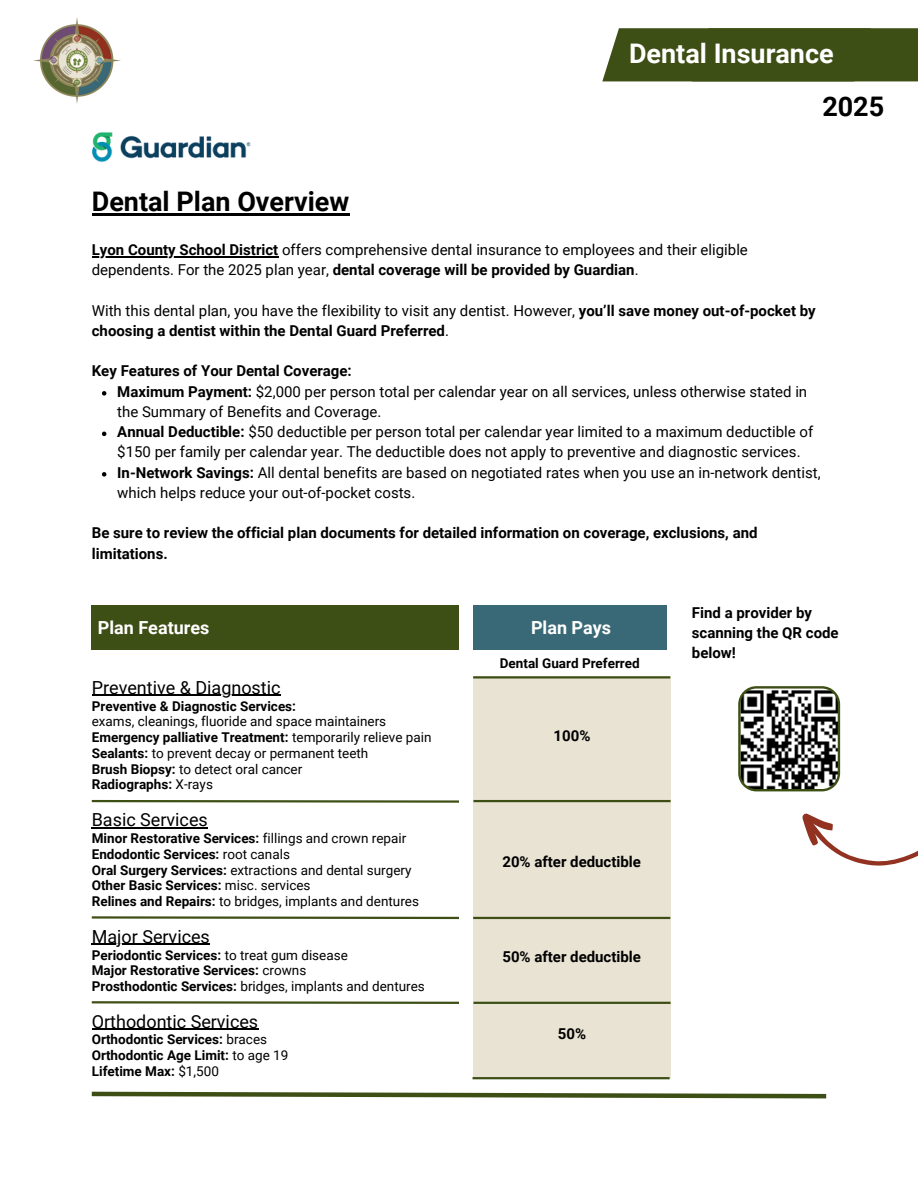
<style>
.page{position:relative;width:918px;height:1188px;background:#fff}
.page>*{position:absolute;margin:0;border:0;box-sizing:border-box;transform-origin:0 0}
.t1{font:700 27px "Roboto";color:#000}
.t2{font:700 27px "Roboto";color:#fff}
.t3{font:18px "Roboto";color:#000}
.t4{font:700 18px "Roboto";color:#fff}
.t5{font:15px/20.2px "Roboto";color:#000}
.t6{font:700 15px/20.2px "Roboto";color:#000}
.t7{font:700 13.5px/15.8px "Roboto";color:#000}
.t8{font:13.5px/15.8px "Roboto";color:#000}
.s1{font-weight:700}
.s2{font-weight:400}
</style>
<div class="page">
<svg style="left:91px;top:1091px;width:736px;height:8px"></svg>
<div style="left:602px;top:28px;width:316px;height:53px;background:#3e4f16"></div>
<svg style="left:738px;top:686px;width:102px;height:105px"></svg>
<svg style="left:802px;top:814px;width:116px;height:52px"></svg>
<svg style="left:91px;top:799px;width:368px;height:4px"></svg>
<div style="left:92px;top:606px;width:367px;height:44px;background:#3e4f16"></div>
<div style="left:473px;top:606px;width:194px;height:44px;background:#396976"></div>
<div style="left:473px;top:677px;width:198px;height:401px;background:#e9e3d3"></div>
<hr style="left:473px;top:676px;width:197px;height:3px;background:#3e4f16">
<svg style="left:91px;top:916px;width:368px;height:4px"></svg>
<svg style="left:91px;top:1001px;width:368px;height:3px"></svg>
<hr style="left:473px;top:800px;width:198px;height:2px;background:#3e4f16">
<hr style="left:473px;top:917px;width:197px;height:2px;background:#3e4f16">
<hr style="left:473px;top:1002px;width:198px;height:2px;background:#3e4f16">
<hr style="left:473px;top:1077px;width:197px;height:2px;background:#3e4f16">
<img style="left:34px;top:17px;width:86px;height:87px">
<img style="left:91px;top:132px;width:160px;height:30px">
<hr style="left:92px;top:213px;width:257px;height:3px;background:#000">
<hr style="left:92px;top:256px;width:186px;height:1px;background:#000">
<svg style="left:102px;top:391px;width:4px;height:5px"></svg>
<svg style="left:102px;top:432px;width:4px;height:4px"></svg>
<svg style="left:102px;top:472px;width:4px;height:5px"></svg>
<hr style="left:92px;top:695px;width:189px;height:1px;background:#000">
<hr style="left:92px;top:827px;width:116px;height:2px;background:#000">
<hr style="left:92px;top:944px;width:118px;height:1px;background:#000">
<hr style="left:92px;top:1029px;width:166px;height:1px;background:#000">
<h1 class="t2" style="left:629px;top:38px;width:206px">Dental Insurance</h1>
<h1 class="t1" style="left:822px;top:91px;width:63px">2025</h1>
<h1 class="t1" style="left:92px;top:186px;width:259px">Dental Plan Overview</h1>
<p class="t5" style="left:92px;top:240px;width:658px"><span class="s1">Lyon County School District</span> offers comprehensive dental insurance to employees and their eligible dependents. For the 2025 plan year, <span class="s1">dental coverage will be provided by Guardian</span>.</p>
<p class="t6" style="left:92px;top:300px;width:726px"><span class="s2">With this dental plan, you have the flexibility to visit any dentist. However,</span> you’ll save money out-of-pocket by choosing a dentist within the Dental Guard Preferred<span class="s2">.</span></p>
<p class="t5" style="left:117px;top:361px;width:705px;text-indent:-25px"><span class="s1">Key Features of Your Dental Coverage:<br>Maximum Payment:</span> $2,000 per person total per calendar year on all services, unless otherwise stated in the Summary of Benefits and Coverage.<br><span class="s1">Annual Deductible:</span> $50 deductible per person total per calendar year limited to a maximum deductible of $150 per family per calendar year. The deductible does not apply to preventive and diagnostic services.<br><span class="s1">In-Network Savings:</span> All dental benefits are based on negotiated rates when you use an in-network dentist, which helps reduce your out-of-pocket costs.</p>
<p class="t6" style="left:92px;top:523px;width:667px">Be sure to review the official plan documents for detailed information on coverage, exclusions, and limitations.</p>
<p class="t4" style="left:98px;top:617px;width:113px">Plan Features</p>
<p class="t3" style="left:92px;top:677px;width:190px">Preventive &amp; Diagnostic</p>
<p class="t7" style="left:92px;top:698px;width:206px">Preventive &amp; Diagnostic Services:</p>
<p class="t8" style="left:92px;top:714px;width:341px">exams, cleanings, fluoride and space maintainers <span class="s1">Emergency palliative Treatment:</span> temporarily relieve pain <span class="s1">Sealants:</span> to prevent decay or permanent teeth<br><span class="s1">Brush Biopsy:</span> to detect oral cancer<br><span class="s1">Radiographs:</span> X-rays</p>
<p class="t3" style="left:92px;top:810px;width:118px">Basic Services</p>
<p class="t7" style="left:92px;top:831px;width:329px">Minor Restorative Services: <span class="s2">fillings and crown repair </span>Endodontic Services: <span class="s2">root canals<br></span>Oral Surgery Services: <span class="s2">extractions and dental surgery </span>Other Basic Services: <span class="s2">misc. services<br></span>Relines and Repairs: <span class="s2">to bridges, implants and dentures</span></p>
<p class="t3" style="left:92px;top:926px;width:120px">Major Services</p>
<p class="t7" style="left:92px;top:947px;width:335px">Periodontic Services: <span class="s2">to treat gum disease<br></span>Major Restorative Services: <span class="s2">crowns<br></span>Prosthodontic Services: <span class="s2">bridges, implants and dentures</span></p>
<p class="t3" style="left:92px;top:1011px;width:168px">Orthodontic Services</p>
<p class="t7" style="left:92px;top:1032px;width:198px">Orthodontic Services: <span class="s2">braces<br></span>Orthodontic Age Limit: <span class="s2">to age 19<br></span>Lifetime Max: <span class="s2">$1,500</span></p>
<p class="t4" style="left:531px;top:617px;width:82px">Plan Pays</p>
<p class="t7" style="left:500px;top:655px;width:141px">Dental Guard Preferred</p>
<p class="t6" style="left:554px;top:725px;width:38px">100%</p>
<p class="t6" style="left:502px;top:852px;width:140px">20% after deductible</p>
<p class="t6" style="left:502px;top:946px;width:140px">50% after deductible</p>
<p class="t6" style="left:558px;top:1023px;width:30px">50%</p>
<p class="t6" style="left:692px;top:602px;width:148px">Find a provider by scanning the QR code below!</p>
</div>
